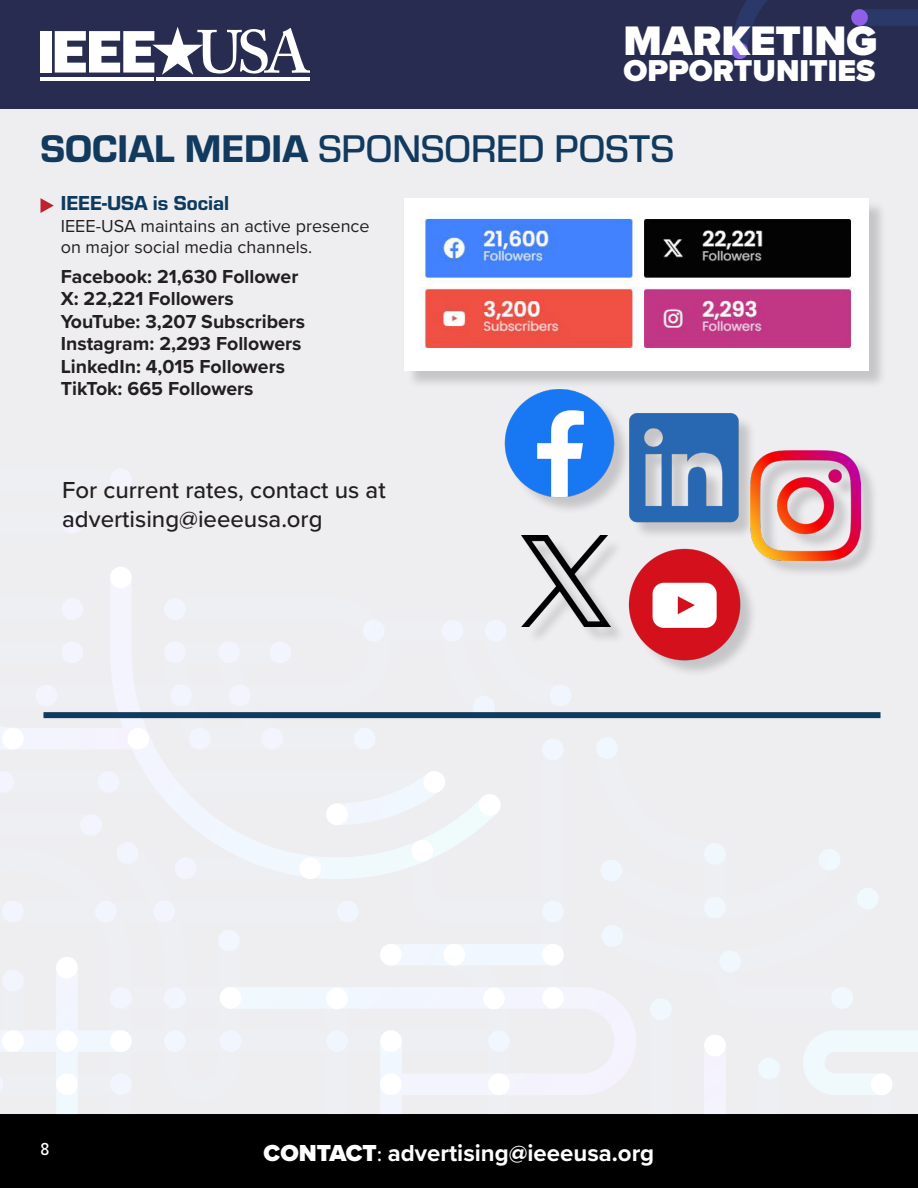
<style>
.page{position:relative;width:918px;height:1188px;background:#fff}
.page>*{position:absolute;margin:0;border:0;box-sizing:border-box;transform-origin:0 0}
.t1{font:900 42.75px "Proxima Nova";color:#fff}
.Envise{font:500 40.05px "Eurostile";color:#123a5e}
.t2{font:900 31.35px "Proxima Nova";color:#fff}
.t3{font:500 24px/28.8px "Proxima Nova";color:#231f20}
.t4{font:700 24px "Proxima Nova";color:#fff}
.Grandiose{font:21px "Eurostile Hea";color:#0e3a5e}
.Moongage{font:700 19.5px "Proxima Nova";color:#231f20}
.Grandiose-2{font:18px/21.6px "Proxima Nova";color:#231f20}
.t5{font:500 18px "Proxima Nova Cond";color:#fff}
.s1{font-family:"Eurostile Hea";font-weight:400}
.s2{font-weight:900}
.s3{font-family:"Minion Pro";font-weight:400}
</style>
<div class="page">
<div style="left:0;top:1115px;width:918px;height:73px;background:#000"></div>
<div style="left:0;top:109px;width:918px;height:1006px;background:#eeeef1"></div>
<svg style="left:502px;top:718px;width:69px;height:1px"></svg>
<svg style="left:110px;top:567px;width:392px;height:311px"></svg>
<svg style="left:442px;top:1114px;width:68px;height:1px"></svg>
<div style="left:380px;top:944px;width:184px;height:22px;background:#f1f7fe;border-radius:11px"></div>
<svg style="left:359px;top:987px;width:237px;height:108px"></svg>
<svg style="left:380px;top:1030px;width:22px;height:85px"></svg>
<svg style="left:596px;top:862px;width:322px;height:253px"></svg>
<svg style="left:0;top:598px;width:390px;height:153px"></svg>
<div style="left:871px;top:1074px;width:21px;height:21px;background:#fff;border-radius:50%"></div>
<div style="left:831px;top:987px;width:22px;height:22px;background:#f0f9fd;border-radius:11px"></div>
<div style="left:542px;top:901px;width:22px;height:21px;background:#f1f7fe;border-radius:11px"></div>
<div style="left:479px;top:794px;width:21px;height:22px;background:#fff;border-radius:50%"></div>
<div style="left:80px;top:814px;width:22px;height:22px;background:#f2f5fe;border-radius:11px"></div>
<div style="left:36px;top:685px;width:21px;height:21px;background:#f3f4fe;border-radius:11px"></div>
<div style="left:2px;top:728px;width:22px;height:21px;background:#fff;border-radius:50%"></div>
<div style="left:164px;top:598px;width:22px;height:22px;background:#f3f5fe;border-radius:11px"></div>
<div style="left:62px;top:641px;width:21px;height:22px;background:#f3f4fe;border-radius:11px"></div>
<div style="left:218px;top:641px;width:22px;height:22px;background:#f2f5fe;border-radius:11px"></div>
<div style="left:229px;top:685px;width:22px;height:21px;background:#f2f5fe;border-radius:11px"></div>
<div style="left:170px;top:685px;width:22px;height:21px;background:#f3f5fe;border-radius:11px"></div>
<div style="left:261px;top:728px;width:22px;height:21px;background:#f2f5fe;border-radius:11px"></div>
<div style="left:270px;top:641px;width:21px;height:22px;background:#f2f5fe;border-radius:11px"></div>
<div style="left:442px;top:620px;width:21px;height:21px;background:#f2f5fe;border-radius:11px"></div>
<div style="left:62px;top:598px;width:21px;height:22px;background:#f3f4fe;border-radius:11px"></div>
<div style="left:62px;top:512px;width:21px;height:21px;background:#f3f4fe;border-radius:11px"></div>
<div style="left:110px;top:468px;width:22px;height:22px;background:#f3f4fe;border-radius:11px"></div>
<div style="left:596px;top:737px;width:22px;height:22px;background:#f1f7fe;border-radius:11px"></div>
<div style="left:704px;top:843px;width:22px;height:22px;background:#f0f8fe;border-radius:11px"></div>
<div style="left:819px;top:849px;width:21px;height:21px;background:#f0f8fd;border-radius:11px"></div>
<div style="left:424px;top:771px;width:21px;height:22px;background:#fff;border-radius:50%"></div>
<div style="left:473px;top:696px;width:22px;height:22px;background:#f1f6fe;border-radius:11px"></div>
<div style="left:363px;top:620px;width:22px;height:21px;background:#f1f6fe;border-radius:11px"></div>
<div style="left:485px;top:620px;width:22px;height:21px;background:#f1f6fe;border-radius:11px"></div>
<div style="left:550px;top:685px;width:21px;height:21px;background:#f1f6fe;border-radius:11px"></div>
<div style="left:488px;top:1030px;width:22px;height:22px;background:#f1f7fe;border-radius:11px"></div>
<div style="left:488px;top:1074px;width:22px;height:21px;background:#fff;border-radius:50%"></div>
<div style="left:444px;top:944px;width:21px;height:22px;background:#fff;border-radius:50%"></div>
<div style="left:380px;top:944px;width:22px;height:22px;background:#fff;border-radius:50%"></div>
<div style="left:483px;top:988px;width:22px;height:21px;background:#fff;border-radius:50%"></div>
<div style="left:412px;top:840px;width:21px;height:21px;background:#fff;border-radius:50%"></div>
<div style="left:380px;top:1074px;width:22px;height:21px;background:#fff;border-radius:50%"></div>
<svg style="left:0;top:842px;width:359px;height:273px"></svg>
<svg style="left:0;top:771px;width:119px;height:22px"></svg>
<div style="left:127px;top:728px;width:22px;height:21px;background:#fff;border-radius:50%"></div>
<div style="left:110px;top:1074px;width:22px;height:21px;background:#f2f5fe;border-radius:11px"></div>
<div style="left:56px;top:1074px;width:22px;height:21px;background:#fff;border-radius:50%"></div>
<div style="left:175px;top:858px;width:22px;height:21px;background:#f2f5fe;border-radius:11px"></div>
<div style="left:354px;top:728px;width:22px;height:21px;background:#f2f6fe;border-radius:11px"></div>
<div style="left:2px;top:1030px;width:22px;height:22px;background:#fff;border-radius:50%"></div>
<div style="left:56px;top:1030px;width:22px;height:22px;background:#fff;border-radius:50%"></div>
<div style="left:56px;top:957px;width:22px;height:21px;background:#fff;border-radius:50%"></div>
<div style="left:601px;top:860px;width:21px;height:21px;background:#f1f7fe;border-radius:11px"></div>
<div style="left:602px;top:925px;width:21px;height:22px;background:#f0f7fe;border-radius:11px"></div>
<div style="left:542px;top:944px;width:22px;height:22px;background:#fff;border-radius:50%"></div>
<div style="left:542px;top:987px;width:22px;height:22px;background:#fff;border-radius:50%"></div>
<div style="left:704px;top:1035px;width:22px;height:21px;background:#fff;border-radius:50%"></div>
<div style="left:758px;top:1058px;width:22px;height:21px;background:#f0f9fd;border-radius:11px"></div>
<div style="left:857px;top:888px;width:22px;height:21px;background:#f0f9fd;border-radius:11px"></div>
<div style="left:719px;top:951px;width:22px;height:21px;background:#f0f8fe;border-radius:11px"></div>
<div style="left:704px;top:897px;width:22px;height:21px;background:#f0f8fe;border-radius:11px"></div>
<div style="left:380px;top:1030px;width:22px;height:22px;background:#fff;border-radius:50%"></div>
<div style="left:326px;top:1030px;width:22px;height:22px;background:#f1f6fe;border-radius:11px"></div>
<div style="left:326px;top:988px;width:22px;height:21px;background:#fff;border-radius:50%"></div>
<div style="left:218px;top:930px;width:22px;height:21px;background:#f2f6fe;border-radius:11px"></div>
<div style="left:326px;top:803px;width:22px;height:22px;background:#fff;border-radius:50%"></div>
<div style="left:164px;top:641px;width:22px;height:22px;background:#f3f5fe;border-radius:11px"></div>
<div style="left:189px;top:728px;width:22px;height:21px;background:#f2f5fe;border-radius:11px"></div>
<div style="left:117px;top:842px;width:21px;height:22px;background:#f2f5fe;border-radius:11px"></div>
<div style="left:2px;top:901px;width:22px;height:21px;background:#f3f5fe;border-radius:11px"></div>
<div style="left:110px;top:567px;width:22px;height:21px;background:#fff;border-radius:50%"></div>
<div style="left:650px;top:998px;width:22px;height:22px;background:#f0f8fe;border-radius:11px"></div>
<div style="left:542px;top:739px;width:22px;height:21px;background:#f1f6ff;border-radius:11px"></div>
<div style="left:0;top:0;width:918px;height:109px;background:#292c51"></div>
<svg style="left:731px;top:0;width:187px;height:59px"></svg>
<svg style="left:851px;top:9px;width:17px;height:17px"></svg>
<svg style="left:731px;top:42px;width:17px;height:17px"></svg>
<div style="left:40px;top:31px;width:12px;height:42px;background:#fff"></div>
<hr style="left:40px;top:77px;width:114px;height:4px;background:#fff">
<svg style="left:55px;top:27px;width:255px;height:48px"></svg>
<hr style="left:156px;top:77px;width:154px;height:4px;background:#fff">
<svg style="left:40px;top:198px;width:14px;height:15px"></svg>
<div style="left:44px;top:712px;width:836px;height:6px;background:#123a5e"></div>
<div style="left:406px;top:200px;width:481px;height:189px;background:#231f20;opacity:.2"></div>
<div style="left:404px;top:198px;width:464px;height:172px;background:#fff"></div>
<img style="left:421px;top:212px;width:435px;height:138px">
<div style="left:508px;top:392px;width:371px;height:286px;background:#231f20;opacity:.2"></div>
<img style="left:505px;top:388px;width:109px;height:110px">
<img style="left:522px;top:536px;width:88px;height:90px">
<img style="left:629px;top:413px;width:110px;height:110px">
<img style="left:751px;top:450px;width:110px;height:110px">
<img style="left:623px;top:547px;width:124px;height:115px">
<p class="t1" style="left:624px;top:9px;width:255px">MARKETING</p>
<p class="t2" style="left:624px;top:47px;width:253px">OPPORTUNITIES</p>
<p class="Envise" style="left:40px;top:121px;width:635px"><span class="s1">SOCIAL MEDIA</span> SPONSORED POSTS</p>
<p class="Grandiose" style="left:61px;top:189px;width:170px">IEEE-USA is Social</p>
<p class="Grandiose-2" style="left:61px;top:214px;width:310px">IEEE-USA maintains an active presence on major social media channels.</p>
<p class="Moongage" style="left:61px;top:262px;width:239px">Facebook: 21,630 Follower</p>
<p class="Moongage" style="left:61px;top:284px;width:175px">X: 22,221 Followers</p>
<p class="Moongage" style="left:61px;top:307px;width:246px">YouTube: 3,207 Subscribers</p>
<p class="Moongage" style="left:61px;top:329px;width:242px">Instagram: 2,293 Followers</p>
<p class="Moongage" style="left:61px;top:352px;width:226px">LinkedIn: 4,015 Followers</p>
<p class="Moongage" style="left:61px;top:374px;width:194px">TikTok: 665 Followers</p>
<p class="t3" style="left:62px;top:475px;width:325px">For current rates, contact us at advertising@ieeeusa.org</p>
<p class="t5" style="left:40px;top:1135px;width:10px">8</p>
<p class="t4" style="left:264px;top:1135px;width:392px"><span class="s2">CONTACT</span><span class="s3">:</span> advertising@ieeeusa.org</p>
</div>
